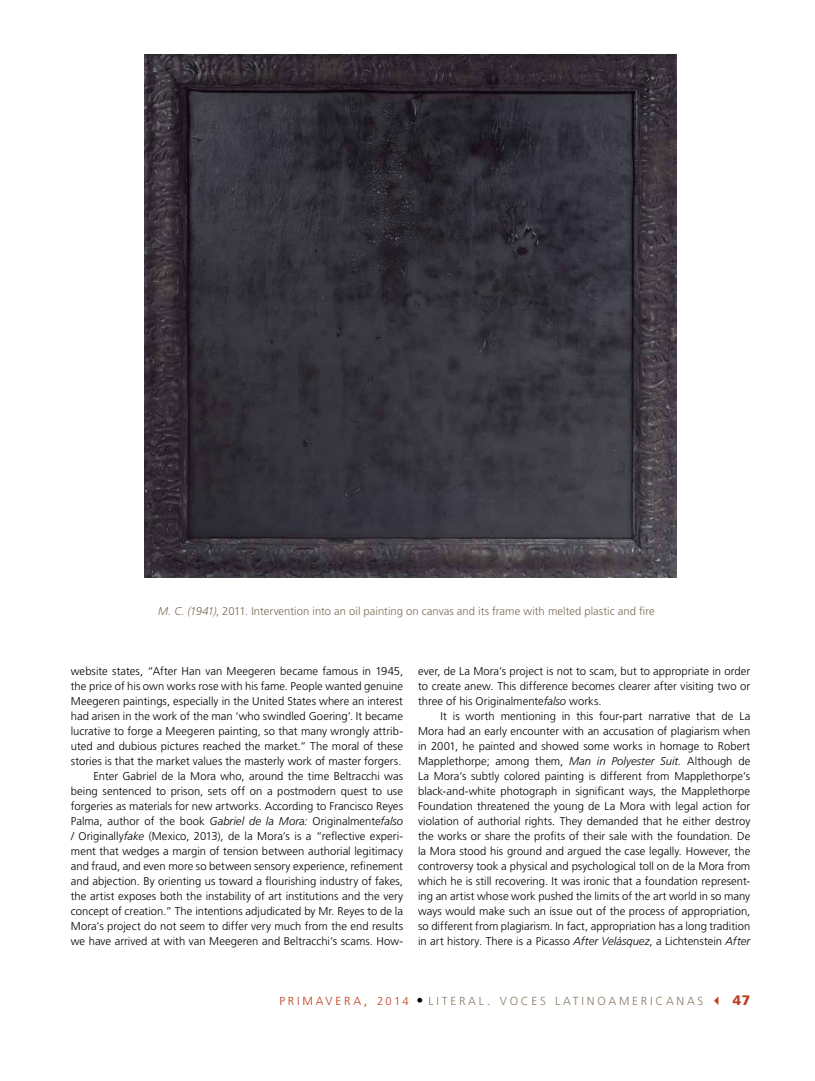
<style>
.page{position:relative;width:815px;height:1081px;background:#fff}
.page>*{position:absolute;margin:0;border:0;box-sizing:border-box;transform-origin:0 0}
.t1{font:11.75px "Frutiger LT Std Light SC850";letter-spacing:.235em;color:#8a7967}
.t2{font:300 11.25px/15px "Frutiger LT Std";letter-spacing:.005em;color:#000;text-align:justify}
.t3{font:300 11.25px "Frutiger LT Std";color:#7c6a55}
.s1{font-style:italic}
.s2{color:#bd3e1e}
.s3{font-size:13.75px;color:#bd3e1e}
.s4{font-family:"Frutiger LT Std";font-weight:300;font-size:11.25px;color:#bd3e1e}
.s5{font-family:"Frutiger LT Std";font-weight:700;font-size:13.75px;color:#000}
.s6{font-size:13.75px}
.s7{font-family:"Frutiger LT Std";font-weight:900;font-size:13.75px;color:#bd3e1e}
</style>
<div class="page">
<img style="left:145px;top:55px;width:531px;height:523px">
<p class="t3" style="left:158px;top:605px;width:498px"><span class="s1">M. C. (1941)</span>, 2011. Intervention into an oil painting on canvas and its frame with melted plastic and fire</p>
<p class="t2" style="left:71px;top:664px;width:334px;text-align:right">website states, “After Han van Meegeren became famous in 1945, the price of his own works rose with his fame. People wanted genuine Meegeren paintings, especially in the United States where an interest had arisen in the work of the man ‘who swindled Goering’. It became lucrative to forge a Meegeren painting, so that many wrongly attrib&shy;uted and dubious pictures reached the market.” The moral of these stories is that the market values the masterly work of master forgers.<br>Enter Gabriel de la Mora who, around the time Beltracchi was being sentenced to prison, sets off on a postmodern quest to use forgeries as materials for new artworks. According to Francisco Reyes Palma, author of the book <span class="s1">Gabriel de la Mora:</span> Originalmente<span class="s1">falso /</span> Originally<span class="s1">fake</span> (Mexico, 2013), de la Mora’s is a “reflective experi&shy;ment that wedges a margin of tension between authorial legitimacy and fraud, and even more so between sensory experience, refinement and abjection. By orienting us toward a flourishing industry of fakes, the artist exposes both the instability of art institutions and the very concept of creation.” The intentions adjudicated by Mr. Reyes to de la Mora’s project do not seem to differ very much from the end results we have arrived at with van Meegeren and Beltracchi’s scams. How-</p>
<p class="t2" style="left:418px;top:664px;width:334px">ever, de La Mora’s project is not to scam, but to appropriate in order to create anew. This difference becomes clearer after visiting two or three of his Originalmente<span class="s1">falso</span> works.</p>
<p class="t2" style="left:418px;top:709px;width:334px;text-indent:22px">It is worth mentioning in this four-part narrative that de La Mora had an early encounter with an accusation of plagiarism when in 2001, he painted and showed some works in homage to Robert Mapplethorpe; among them, <span class="s1">Man in Polyester Suit.</span> Although de La Mora’s subtly colored painting is different from Mapplethorpe’s black-and-white photograph in significant ways, the Mapplethorpe Foundation threatened the young de La Mora with legal action for violation of authorial rights. They demanded that he either destroy the works or share the profits of their sale with the foundation. De la Mora stood his ground and argued the case legally. However, the controversy took a physical and psychological toll on de la Mora from which he is still recovering. It was ironic that a foundation represent&shy;ing an artist whose work pushed the limits of the art world in so many ways would make such an issue out of the process of appropriation, so different from plagiarism. In fact, appropriation has a long tradition in art history. There is a Picasso <span class="s1">After Velásquez</span>, a Lichtenstein <span class="s1">After</span></p>
<p class="t1" style="left:279px;top:994px;width:472px"><span class="s2">PRIMAVERA</span><span class="s3">,</span> <span class="s4">2014</span> <span class="s5">•</span> LITERAL<span class="s6">.</span> VOCES LATINOAMERICANAS <span class="s2">✓</span> <span class="s7">47</span></p>
</div>
